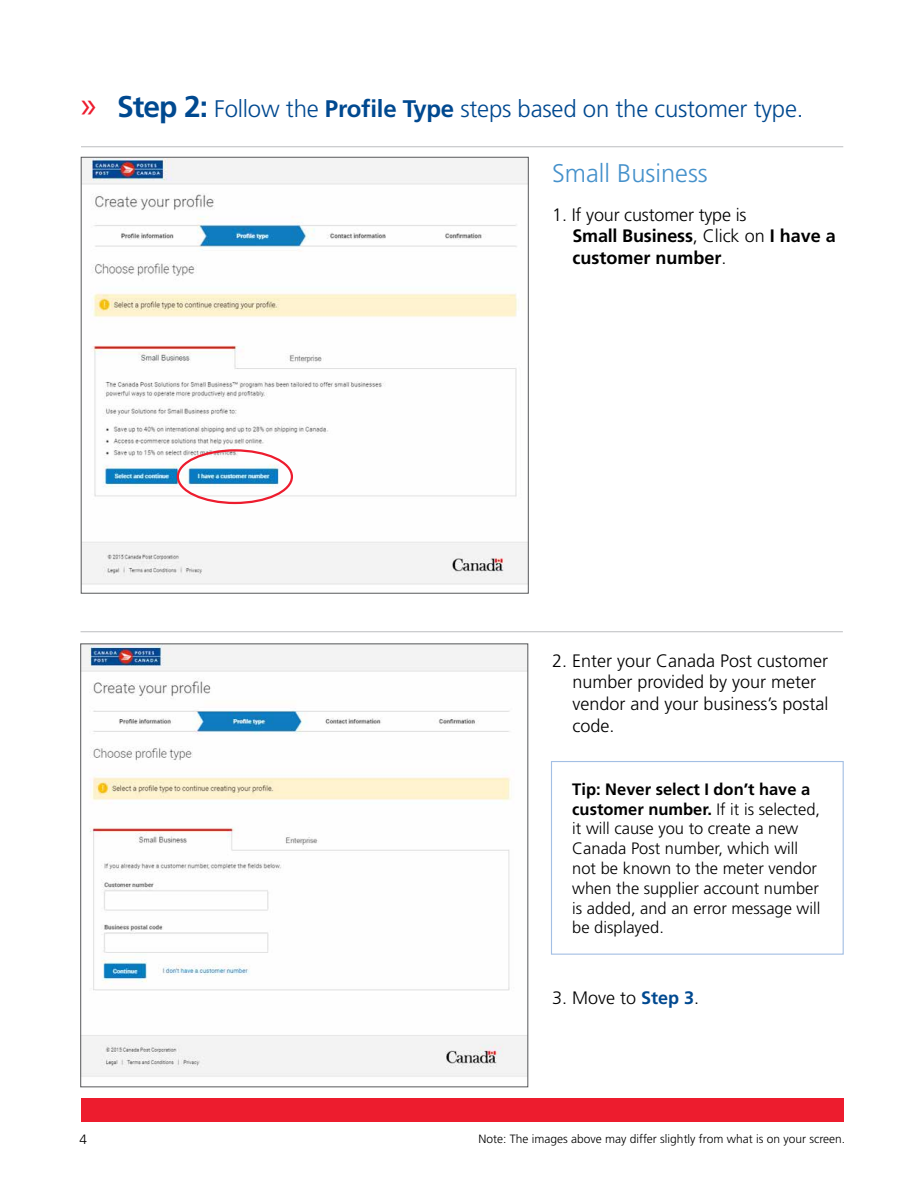
<style>
.page{position:relative;width:918px;height:1188px;background:#fff}
.page>*{position:absolute;margin:0;border:0;box-sizing:border-box;transform-origin:0 0}
.t1{font:300 25.5px "Frutiger";color:#4591cb}
.t2{font:300 24px "Frutiger";letter-spacing:-.01em;color:#004990}
.t3{font:300 18px/21.6px "Frutiger";color:#000}
.t4{font:700 18px/21.6px "Frutiger";color:#000}
.t5{font:300 16.5px/19.8px "Frutiger";color:#000}
.t6{font:300 13.5px "Frutiger";color:#000}
.t7{font:300 12px "Frutiger";color:#000}
.s1{font-family:"Myriad Pro";font-weight:400;font-size:37.5px;color:#ed1c2e}
.s2{font-weight:700;font-size:30px}
.s3{font-weight:700}
.s4{font-weight:300}
.s5{font-weight:700;color:#004990}
</style>
<div class="page">
<div style="left:81px;top:1098px;width:763px;height:23px;background:#ed1c2e"></div>
<img style="left:83px;top:159px;width:443px;height:426px">
<hr style="left:81px;top:147px;width:762px;height:1px;background:#bcbec0">
<img style="left:83px;top:646px;width:443px;height:431px">
<hr style="left:81px;top:631px;width:762px;height:1px;background:#bcbec0">
<div style="left:551px;top:761px;width:293px;height:194px;border:1px solid #a3bfe4"></div>
<div style="left:177px;top:449px;width:116px;height:55px;border:2px solid #ed1c2e;border-radius:50%"></div>
<h2 class="t2" style="left:81px;top:95px;width:724px"><span class="s1">»</span> <span class="s2">Step 2:</span> Follow the <span class="s3">Profile Type</span> steps based on the customer type.</h2>
<h1 class="t1" style="left:552px;top:159px;width:157px">Small Business</h1>
<p class="t4" style="left:572px;top:204px;width:265px;text-indent:-20px"><span class="s4">1. If your customer type is<br></span>Small Business<span class="s4">, Click on</span> I have a customer number<span class="s4">.</span></p>
<p class="t3" style="left:572px;top:650px;width:258px;text-indent:-20px">2. Enter your Canada Post customer number provided by your meter vendor and your business’s postal code.</p>
<p class="t5" style="left:572px;top:779px;width:250px"><span class="s3">Tip: Never select I don’t have a customer number.</span> If it is selected, it will cause you to create a new<br>Canada Post number, which will not be known to the meter vendor when the supplier account number is added, and an error message will be displayed.</p>
<p class="t3" style="left:552px;top:988px;width:149px">3. Move to <span class="s5">Step 3</span>.</p>
<p class="t6" style="left:81px;top:1132px;width:9px">2</p>
<p class="t7" style="left:479px;top:1132px;width:368px">Note: The images above may differ slightly from what is on your screen.</p>
<p class="t6" style="left:79px;top:1132px;width:9px">4</p>
</div>
